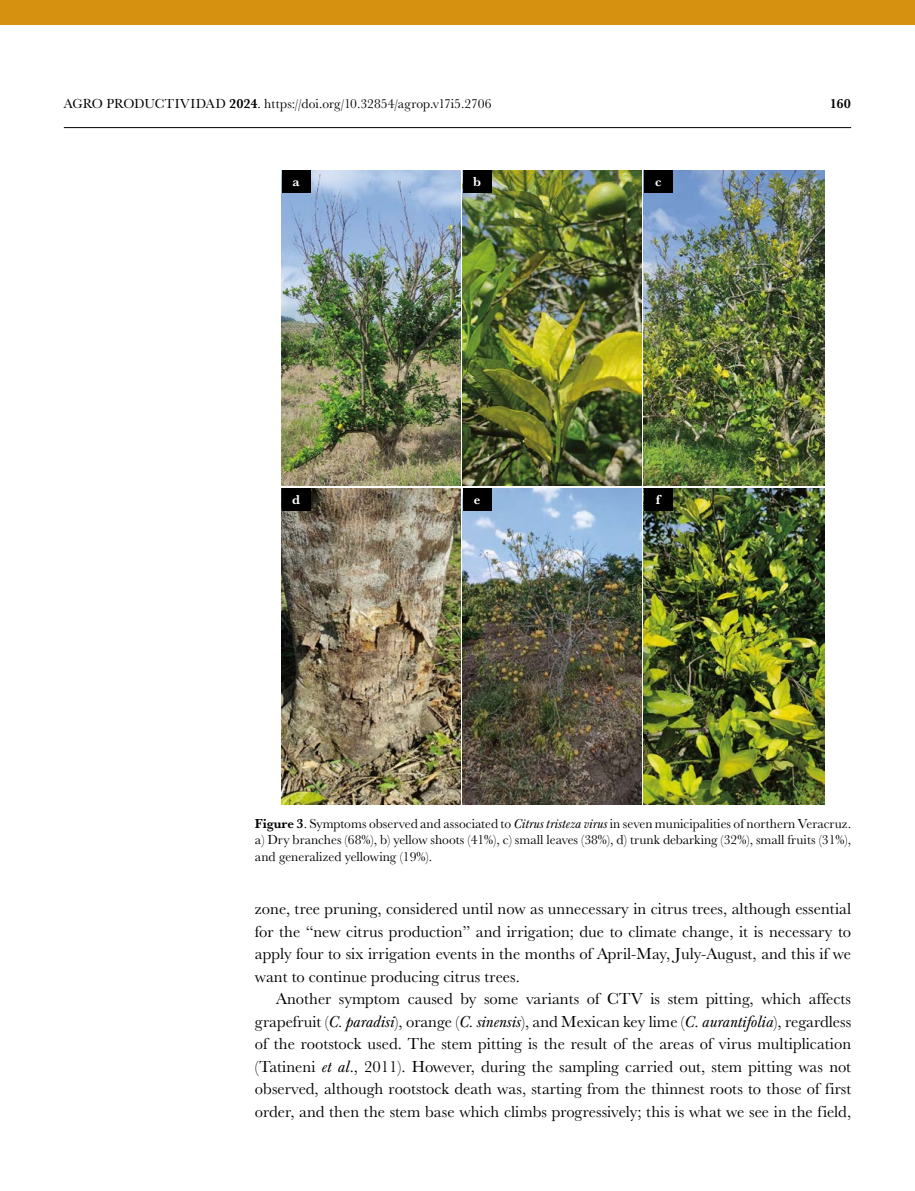
<style>
.page{position:relative;width:915px;height:1191px;background:#fff}
.page>*{position:absolute;margin:0;border:0;box-sizing:border-box;transform-origin:0 0}
.t1{font:16.5px/22.5px "Baskerville URW";color:#000;text-align:justify}
.t2{font:13.5px/16.5px "Baskerville URW";color:#000;text-align:justify}
.t3{font:700 13.5px "Baskerville URW";color:#fff}
.t4{font:700 13.5px "Baskerville URW";color:#000}
.s1{font-weight:700}
.s2{font-style:italic}
</style>
<div class="page">
<hr style="left:64px;top:127px;width:786px;height:1px;background:#000">
<div style="left:0;top:0;width:914px;height:24px;background:#d69111"></div>
<img style="left:282px;top:170px;width:178px;height:199px">
<img style="left:463px;top:170px;width:178px;height:199px">
<img style="left:643px;top:170px;width:180px;height:315px">
<img style="left:684px;top:488px;width:139px;height:316px">
<div style="left:282px;top:170px;width:28px;height:23px;background:#000"></div>
<div style="left:463px;top:170px;width:28px;height:23px;background:#000"></div>
<div style="left:643px;top:170px;width:29px;height:23px;background:#000"></div>
<img style="left:281px;top:369px;width:403px;height:436px">
<p class="t2" style="left:64px;top:95px;width:429px">AGRO PRODUCTIVIDAD <span class="s1">2024</span>. https://doi.org/10.32854/agrop.v17i5.2706</p>
<p class="t4" style="left:829px;top:94px;width:23px">160</p>
<p class="t3" style="left:292px;top:172px;width:9px">a</p>
<p class="t3" style="left:473px;top:172px;width:9px">b</p>
<p class="t3" style="left:654px;top:172px;width:8px">c</p>
<p class="t3" style="left:292px;top:490px;width:9px">d</p>
<p class="t3" style="left:474px;top:490px;width:8px">e</p>
<p class="t3" style="left:655px;top:490px;width:6px">f</p>
<p class="t2" style="left:255px;top:814px;width:597px"><span class="s1">Figure 3</span>. Symptoms observed and associated to <span class="s2">Citrus tristeza virus</span> in seven municipalities of northern Veracruz. a) Dry branches (68%), b) yellow shoots (41%), c) small leaves (38%), d) trunk debarking (32%), small fruits (31%), and generalized yellowing (19%).</p>
<p class="t1" style="left:255px;top:897px;width:597px">zone, tree pruning, considered until now as unnecessary in citrus trees, although essential for the “new citrus production” and irrigation; due to climate change, it is necessary to apply four to six irrigation events in the months of April-May, July-August, and this if we want to continue producing citrus trees.</p>
<p class="t1" style="left:255px;top:987px;width:597px;text-indent:21px">Another symptom caused by some variants of CTV is stem pitting, which affects grapefruit (<span class="s2">C. paradisi</span>), orange (<span class="s2">C. sinensis</span>), and Mexican key lime (<span class="s2">C. aurantifolia</span>), regardless of the rootstock used. The stem pitting is the result of the areas of virus multiplication (Tatineni <span class="s2">et al</span>., 2011). However, during the sampling carried out, stem pitting was not observed, although rootstock death was, starting from the thinnest roots to those of first order, and then the stem base which climbs progressively; this is what we see in the field,</p>
</div>
